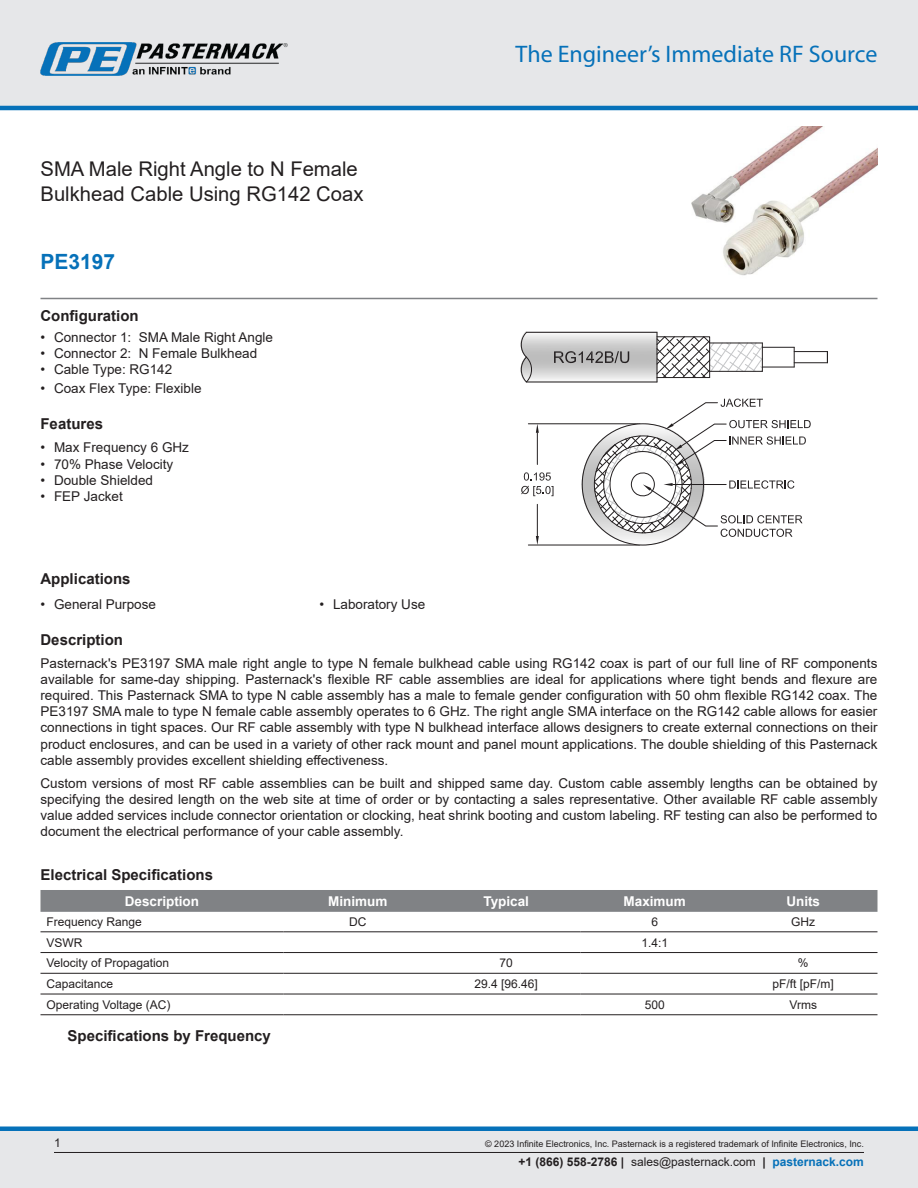
<style>
.page{position:relative;width:918px;height:1188px;background:#fff}
.page>*{position:absolute;margin:0;border:0;box-sizing:border-box;transform-origin:0 0}
.t1{font:24px "Myriad Pro";color:#0671b9}
.Branded_Part_No{font:700 21px "Arial";color:#0671b9}
.Web_Description_Para{font:20.25px/24.3px "Arial";color:#231f20}
.Head1{font:700 15px "Arial";color:#231f20}
.Table_Footer_Frequen{font:700 15px "Arial";color:#231f20}
.MarketingDescription{font:13.5px/16.2px "Arial";color:#231f20;text-align:justify}
.Table_Header{font:700 13.5px "Arial";color:#fff}
.Table-Body{font:12px "Arial";color:#231f20}
.Copyright_disclaimer{font:9px "Arial";color:#231f20}
.s1{font-weight:700}
.s2{font-weight:700;color:#0671b9}
</style>
<div class="page">
<div style="left:0;top:0;width:918px;height:108px;background:#e6e7e9"></div>
<hr style="left:0;top:106px;width:918px;height:4px;background:#0671b9">
<img style="left:40px;top:42px;width:248px;height:34px">
<div style="left:0;top:1131px;width:918px;height:57px;background:#e6e7e9"></div>
<div style="left:0;top:1126px;width:918px;height:5px;background:#0671b9"></div>
<hr style="left:54px;top:1152px;width:810px;height:1px;background:#231f20">
<hr style="left:40px;top:298px;width:838px;height:1px;background:#808285">
<img style="left:691px;top:127px;width:187px;height:149px">
<img style="left:525px;top:333px;width:133px;height:50px">
<hr style="left:528px;top:424px;width:112px;height:1px;background:#231f20">
<hr style="left:528px;top:545px;width:112px;height:1px;background:#231f20">
<hr style="left:537px;top:433px;width:1px;height:31px;background:#231f20">
<hr style="left:537px;top:504px;width:1px;height:32px;background:#231f20">
<svg style="left:536px;top:424px;width:3px;height:9px"></svg>
<svg style="left:536px;top:536px;width:3px;height:9px"></svg>
<svg style="left:521px;top:472px;width:33px;height:24px"></svg>
<svg style="left:582px;top:399px;width:229px;height:146px"></svg>
<hr style="left:526px;top:382px;width:131px;height:1px;background:#231f20">
<hr style="left:526px;top:332px;width:131px;height:1px;background:#231f20">
<hr style="left:794px;top:351px;width:33px;height:1px;background:#231f20">
<hr style="left:794px;top:362px;width:33px;height:1px;background:#231f20">
<svg style="left:794px;top:347px;width:1px;height:20px"></svg>
<svg style="left:658px;top:336px;width:105px;height:42px"></svg>
<hr style="left:657px;top:332px;width:1px;height:50px;background:#231f20">
<hr style="left:762px;top:367px;width:32px;height:1px;background:#231f20">
<hr style="left:762px;top:347px;width:32px;height:1px;background:#231f20">
<svg style="left:520px;top:332px;width:13px;height:50px"></svg>
<svg style="left:554px;top:351px;width:75px;height:13px"></svg>
<div style="left:40px;top:890px;width:838px;height:22px;background:#808285"></div>
<hr style="left:40px;top:932px;width:244px;height:1px;background:#231f20">
<hr style="left:284px;top:932px;width:148px;height:1px;background:#231f20">
<hr style="left:432px;top:932px;width:148px;height:1px;background:#231f20">
<hr style="left:580px;top:932px;width:149px;height:1px;background:#231f20">
<hr style="left:729px;top:932px;width:149px;height:1px;background:#231f20">
<hr style="left:40px;top:952px;width:244px;height:1px;background:#231f20">
<hr style="left:284px;top:952px;width:148px;height:1px;background:#231f20">
<hr style="left:432px;top:952px;width:148px;height:1px;background:#231f20">
<hr style="left:580px;top:952px;width:149px;height:1px;background:#231f20">
<hr style="left:729px;top:952px;width:149px;height:1px;background:#231f20">
<hr style="left:40px;top:973px;width:244px;height:1px;background:#231f20">
<hr style="left:284px;top:973px;width:148px;height:1px;background:#231f20">
<hr style="left:432px;top:973px;width:148px;height:1px;background:#231f20">
<hr style="left:580px;top:973px;width:149px;height:1px;background:#231f20">
<hr style="left:729px;top:973px;width:149px;height:1px;background:#231f20">
<hr style="left:40px;top:994px;width:244px;height:1px;background:#231f20">
<hr style="left:284px;top:994px;width:148px;height:1px;background:#231f20">
<hr style="left:432px;top:994px;width:148px;height:1px;background:#231f20">
<hr style="left:580px;top:994px;width:149px;height:1px;background:#231f20">
<hr style="left:729px;top:994px;width:149px;height:1px;background:#231f20">
<hr style="left:40px;top:1015px;width:244px;height:1px;background:#231f20">
<hr style="left:284px;top:1015px;width:148px;height:1px;background:#231f20">
<hr style="left:432px;top:1015px;width:148px;height:1px;background:#231f20">
<hr style="left:580px;top:1015px;width:149px;height:1px;background:#231f20">
<hr style="left:729px;top:1015px;width:149px;height:1px;background:#231f20">
<h1 class="Web_Description_Para" style="left:40px;top:157px;width:325px">SMA Male Right Angle to N Female<br>Bulkhead Cable Using RG142 Coax</h1>
<p class="Branded_Part_No" style="left:40px;top:247px;width:76px">PE3197</p>
<p class="Head1" style="left:40px;top:306px;width:100px">Configuration</p>
<p class="MarketingDescription" style="left:40px;top:329px;width:234px">• Connector 1: SMA Male Right Angle</p>
<p class="MarketingDescription" style="left:40px;top:345px;width:218px">• Connector 2: N Female Bulkhead</p>
<p class="MarketingDescription" style="left:40px;top:361px;width:133px">• Cable Type: RG142</p>
<p class="MarketingDescription" style="left:40px;top:381px;width:163px">• Coax Flex Type: Flexible</p>
<p class="Head1" style="left:40px;top:414px;width:64px">Features</p>
<p class="MarketingDescription" style="left:40px;top:440px;width:150px">• Max Frequency 6 GHz</p>
<p class="MarketingDescription" style="left:40px;top:456px;width:134px">• 70% Phase Velocity</p>
<p class="MarketingDescription" style="left:40px;top:472px;width:114px">• Double Shielded</p>
<p class="MarketingDescription" style="left:40px;top:488px;width:84px">• FEP Jacket</p>
<h1 class="t1" style="left:516px;top:39px;width:363px">The Engineer’s Immediate RF Source</h1>
<p class="Head1" style="left:40px;top:568px;width:92px">Applications</p>
<p class="MarketingDescription" style="left:40px;top:596px;width:117px">• General Purpose</p>
<p class="MarketingDescription" style="left:320px;top:596px;width:107px">• Laboratory Use</p>
<p class="Head1" style="left:40px;top:629px;width:84px">Description</p>
<p class="MarketingDescription" style="left:40px;top:655px;width:838px">Pasternack's PE3197 SMA male right angle to type N female bulkhead cable using RG142 coax is part of our full line of RF components available for same-day shipping. Pasternack's flexible RF cable assemblies are ideal for applications where tight bends and flexure are required. This Pasternack SMA to type N cable assembly has a male to female gender configuration with 50 ohm flexible RG142 coax. The PE3197 SMA male to type N female cable assembly operates to 6 GHz. The right angle SMA interface on the RG142 cable allows for easier connections in tight spaces. Our RF cable assembly with type N bulkhead interface allows designers to create external connections on their product enclosures, and can be used in a variety of other rack mount and panel mount applications. The double shielding of this Pasternack cable assembly provides excellent shielding effectiveness.</p>
<p class="MarketingDescription" style="left:40px;top:775px;width:838px">Custom versions of most RF cable assemblies can be built and shipped same day. Custom cable assembly lengths can be obtained by specifying the desired length on the web site at time of order or by contacting a sales representative. Other available RF cable assembly value added services include connector orientation or clocking, heat shrink booting and custom labeling. RF testing can also be performed to document the electrical performance of your cable assembly.</p>
<p class="Head1" style="left:40px;top:864px;width:174px">Electrical Specifications</p>
<p class="Table_Header" style="left:125px;top:892px;width:76px">Description</p>
<p class="Table_Header" style="left:328px;top:892px;width:61px">Minimum</p>
<p class="Table_Header" style="left:483px;top:892px;width:47px">Typical</p>
<p class="Table_Header" style="left:624px;top:892px;width:64px">Maximum</p>
<p class="Table_Header" style="left:786px;top:892px;width:35px">Units</p>
<p class="Table-Body" style="left:46px;top:913px;width:97px">Frequency Range</p>
<p class="Table-Body" style="left:349px;top:913px;width:19px">DC</p>
<p class="Table-Body" style="left:651px;top:913px;width:8px">6</p>
<p class="Table-Body" style="left:791px;top:913px;width:25px">GHz</p>
<p class="Table-Body" style="left:46px;top:934px;width:37px">VSWR</p>
<p class="Table-Body" style="left:641px;top:934px;width:28px">1.4:1</p>
<p class="Table-Body" style="left:46px;top:955px;width:124px">Velocity of Propagation</p>
<p class="Table-Body" style="left:500px;top:955px;width:15px">70</p>
<p class="Table-Body" style="left:798px;top:955px;width:12px">%</p>
<p class="Table-Body" style="left:46px;top:976px;width:68px">Capacitance</p>
<p class="Table-Body" style="left:475px;top:976px;width:65px">29.4 [96.46]</p>
<p class="Table-Body" style="left:773px;top:976px;width:63px">pF/ft [pF/m]</p>
<p class="Table-Body" style="left:46px;top:996px;width:126px">Operating Voltage (AC)</p>
<p class="Table-Body" style="left:645px;top:996px;width:22px">500</p>
<p class="Table-Body" style="left:789px;top:996px;width:29px">Vrms</p>
<p class="Table_Footer_Frequen" style="left:68px;top:1025px;width:205px">Specifications by Frequency</p>
<p class="Table-Body" style="left:54px;top:1135px;width:8px">1</p>
<p class="Copyright_disclaimer" style="left:485px;top:1138px;width:380px">© 2023 Infinite Electronics, Inc. Pasternack is a registered trademark of Infinite Electronics, Inc.</p>
<p class="Table-Body" style="left:519px;top:1153px;width:347px"><span class="s1">+1 (866) 558-2786 |</span> sales@pasternack.com <span class="s1">|</span> <span class="s2">pasternack.com</span></p>
</div>
